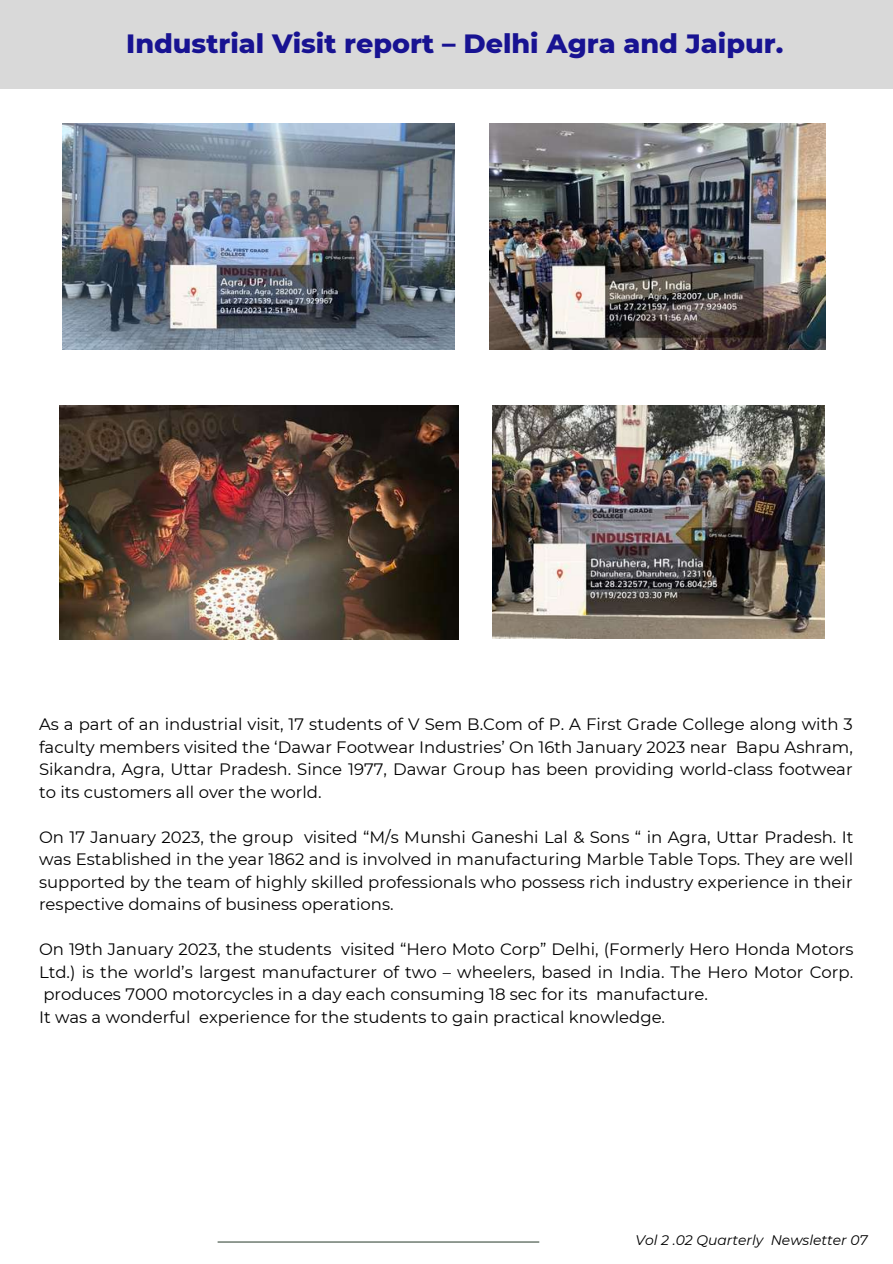
<style>
.page{position:relative;width:893px;height:1264px;background:#fff}
.page>*{position:absolute;margin:0;border:0;box-sizing:border-box;transform-origin:0 0}
.t1{font:800 27px "Montserrat";color:#181392}
.t2{font:16.5px/22.5px "Montserrat";color:#000;text-align:justify}
.t3{font:italic 13.95px "Montserrat";color:#000}
</style>
<div class="page">
<img style="left:63px;top:124px;width:391px;height:226px">
<img style="left:490px;top:124px;width:335px;height:226px">
<img style="left:59px;top:405px;width:399px;height:234px">
<div style="left:0;top:0;width:892px;height:89px;background:#d9d9d9"></div>
<img style="left:492px;top:405px;width:332px;height:233px">
<hr style="left:217px;top:1241px;width:322px;height:1px;background:#3e4e40">
<h1 class="t1" style="left:126px;top:27px;width:658px">Industrial Visit report – Delhi Agra and Jaipur.</h1>
<p class="t2" style="left:39px;top:713px;width:815px">As a part of an industrial visit, 17 students of V Sem B.Com of P. A First Grade College along with 3 faculty members visited the ‘Dawar Footwear Industries’ On 16th January 2023 near Bapu Ashram, Sikandra, Agra, Uttar Pradesh. Since 1977, Dawar Group has been providing world-class footwear to its customers all over the world.</p>
<p class="t2" style="left:39px;top:825px;width:815px">On 17 January 2023, the group visited “M/s Munshi Ganeshi Lal &amp; Sons “ in Agra, Uttar Pradesh. It was Established in the year 1862 and is involved in manufacturing Marble Table Tops. They are well supported by the team of highly skilled professionals who possess rich industry experience in their respective domains of business operations.</p>
<p class="t2" style="left:39px;top:938px;width:815px;text-align:left">On 19th January 2023, the students visited “Hero Moto Corp” Delhi, (Formerly Hero Honda Motors Ltd.) is the world’s largest manufacturer of two – wheelers, based in India. The Hero Motor Corp. produces 7000 motorcycles in a day each consuming 18 sec for its manufacture.<br>It was a wonderful experience for the students to gain practical knowledge.</p>
<p class="t3" style="left:635px;top:1231px;width:234px">Vol 2 .02 Quarterly Newsletter 07</p>
</div>
